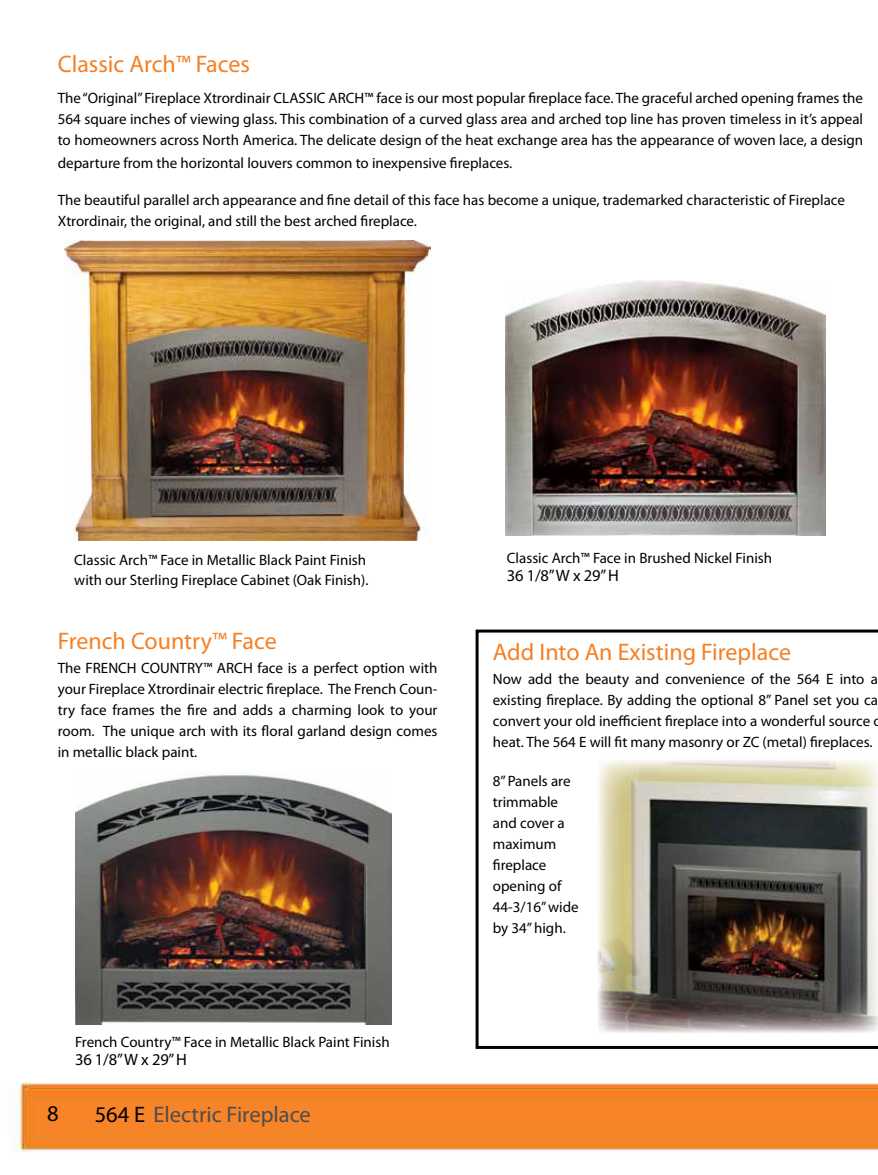
<style>
.page{position:relative;width:878px;height:1175px;background:#fff}
.page>*{position:absolute;margin:0;border:0;box-sizing:border-box;transform-origin:0 0}
.t1{font:24px "Myriad Pro";color:#f58025}
.t2{font:22.5px "Myriad Pro";color:#4d4d4f}
.t3{font:22.5px "Myriad Pro";color:#000}
.t4{font:16.5px "Myriad Pro";letter-spacing:-.01em;color:#000}
.t5{font:15px/21px "Myriad Pro";color:#000}
.s1{color:#000}
</style>
<div class="page">
<img style="left:16px;top:1081px;width:862px;height:72px">
<img style="left:505px;top:280px;width:320px;height:256px">
<img style="left:75px;top:772px;width:316px;height:252px">
<img style="left:64px;top:240px;width:366px;height:300px">
<svg style="left:475px;top:629px;width:403px;height:419px"></svg>
<img style="left:591px;top:753px;width:287px;height:286px">
<h1 class="t1" style="left:58px;top:49px;width:194px">Classic Arch™ Faces</h1>
<p class="t5" style="left:58px;top:88px;width:806px;text-align:justify">The “Original” Fireplace Xtrordinair CLASSIC ARCH™ face is our most popular fireplace face. The graceful arched opening frames the 564 square inches of viewing glass. This combination of a curved glass area and arched top line has proven timeless in it’s appeal to homeowners across North America. The delicate design of the heat exchange area has the appearance of woven lace, a design</p>
<p class="t5" style="left:58px;top:152px;width:456px">departure from the horizontal louvers common to inexpensive fireplaces.</p>
<p class="t5" style="left:58px;top:190px;width:788px">The beautiful parallel arch appearance and fine detail of this face has become a unique, trademarked characteristic of Fireplace<br>Xtrordinair, the original, and still the best arched fireplace.</p>
<p class="t5" style="left:74px;top:550px;width:296px;line-height:19.5px">Classic Arch™ Face in Metallic Black Paint Finish with our Sterling Fireplace Cabinet (Oak Finish).</p>
<p class="t5" style="left:507px;top:547px;width:267px">Classic Arch™ Face in Brushed Nickel Finish</p>
<p class="t4" style="left:507px;top:566px;width:113px">36 1/8” W x 29” H</p>
<h1 class="t1" style="left:58px;top:626px;width:220px">French Country™ Face</h1>
<p class="t5" style="left:58px;top:657px;width:381px;text-align:justify">The FRENCH COUNTRY™ ARCH face is a perfect option with your Fireplace Xtrordinair electric fireplace. The French Coun&shy;try face frames the fire and adds a charming look to your room. The unique arch with its floral garland design comes in metallic black paint.</p>
<p class="t5" style="left:75px;top:1031px;width:316px">French Country™ Face in Metallic Black Paint Finish</p>
<p class="t4" style="left:75px;top:1049px;width:113px">36 1/8” W x 29” H</p>
<h2 class="t3" style="left:47px;top:1099px;width:13px">8</h2>
<h2 class="t2" style="left:95px;top:1100px;width:218px"><span class="s1">564 E</span> Electric Fireplace</h2>
<h1 class="t1" style="left:493px;top:637px;width:300px">Add Into An Existing Fireplace</h1>
<p class="t5" style="left:493px;top:668px;width:390px">Now add the beauty and convenience of the 564 E into a existing fireplace. By adding the optional 8” Panel set you ca convert your old inefficient fireplace into a wonderful source o heat. The 564 E will fit many masonry or ZC (metal) fireplaces.</p>
<p class="t5" style="left:493px;top:770px;width:87px">8” Panels are trimmable and cover a maximum fireplace opening of<br>44-3/16” wide by 34” high.</p>
</div>
